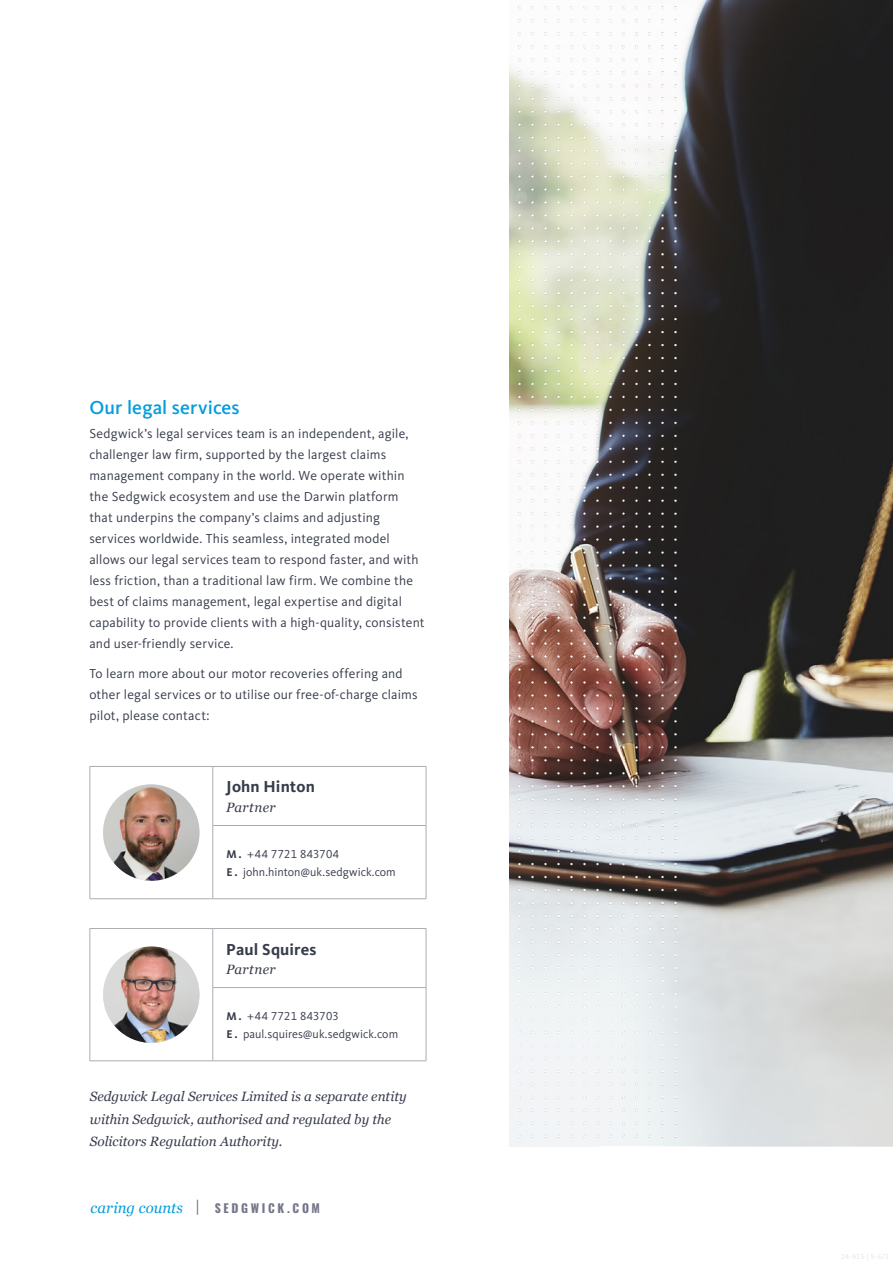
<style>
.page{position:relative;width:893px;height:1263px;background:#fff}
.page>*{position:absolute;margin:0;border:0;box-sizing:border-box;transform-origin:0 0}
.t1{font:500 19.5px "Kievit OT";letter-spacing:.005em;color:#069ddc}
.t2{font:700 16.5px "Kievit OT";letter-spacing:.01em;color:#373c4b}
.t3{font:italic 15px "Georgia";color:#069ddc}
.t4{font:13.5px/21px "Kievit OT";letter-spacing:.015em;color:#373c4b}
.t5{font:italic 13.5px/22.5px "Georgia";color:#373c4b}
.t6{font:italic 13.5px "Georgia";letter-spacing:.025em;color:#373c4b}
.t7{font:12px/18px "Kievit OT";letter-spacing:.005em;color:#373c4b}
.s1{font-weight:700;font-size:11.7px}
.s2{font-family:"Kievit OT";font-style:normal;color:#747689}
.s3{font-family:"Oswald";font-weight:700;font-style:normal;font-size:12px;color:#747689}
</style>
<div class="page">
<svg style="left:103px;top:767px;width:323px;height:131px"></svg>
<hr style="left:213px;top:766px;width:213px;height:1px;background:#adabb2">
<hr style="left:426px;top:767px;width:1px;height:58px;background:#adabb2">
<hr style="left:213px;top:825px;width:213px;height:1px;background:#adabb2">
<hr style="left:426px;top:826px;width:1px;height:72px;background:#adabb2">
<hr style="left:90px;top:898px;width:123px;height:1px;background:#adabb2">
<hr style="left:213px;top:898px;width:213px;height:1px;background:#adabb2">
<hr style="left:90px;top:766px;width:123px;height:1px;background:#adabb2">
<hr style="left:90px;top:767px;width:1px;height:58px;background:#adabb2">
<hr style="left:213px;top:767px;width:1px;height:58px;background:#adabb2">
<hr style="left:90px;top:825px;width:1px;height:73px;background:#adabb2">
<hr style="left:213px;top:826px;width:1px;height:72px;background:#adabb2">
<img style="left:103px;top:784px;width:96px;height:97px;border-radius:48px">
<svg style="left:103px;top:929px;width:323px;height:131px"></svg>
<hr style="left:213px;top:928px;width:213px;height:1px;background:#adabb2">
<hr style="left:426px;top:929px;width:1px;height:58px;background:#adabb2">
<hr style="left:213px;top:987px;width:213px;height:1px;background:#adabb2">
<hr style="left:426px;top:988px;width:1px;height:73px;background:#adabb2">
<hr style="left:90px;top:1060px;width:123px;height:1px;background:#adabb2">
<hr style="left:213px;top:1060px;width:213px;height:1px;background:#adabb2">
<hr style="left:90px;top:928px;width:123px;height:1px;background:#adabb2">
<hr style="left:90px;top:929px;width:1px;height:58px;background:#adabb2">
<hr style="left:213px;top:929px;width:1px;height:58px;background:#adabb2">
<hr style="left:90px;top:987px;width:1px;height:74px;background:#adabb2">
<hr style="left:213px;top:988px;width:1px;height:73px;background:#adabb2">
<img style="left:103px;top:946px;width:96px;height:97px;border-radius:48px">
<img style="left:680px;top:0;width:213px;height:1146px">
<img style="left:509px;top:6px;width:171px;height:1140px">
<h1 class="t1" style="left:89px;top:395px;width:152px">Our legal services</h1>
<p class="t4" style="left:89px;top:422px;width:337px">Sedgwick’s legal services team is an independent, agile, challenger law firm, supported by the largest claims management company in the world. We operate within the Sedgwick ecosystem and use the Darwin platform that underpins the company’s claims and adjusting services worldwide. This seamless, integrated model allows our legal services team to respond faster, and with less friction, than a traditional law firm. We combine the best of claims management, legal expertise and digital capability to provide clients with a high-quality, consistent and user-friendly service.</p>
<p class="t4" style="left:89px;top:662px;width:330px">To learn more about our motor recoveries offering and other legal services or to utilise our free-of-charge claims pilot, please contact:</p>
<p class="t2" style="left:226px;top:777px;width:90px">John Hinton</p>
<p class="t6" style="left:226px;top:797px;width:51px">Partner</p>
<p class="t7" style="left:226px;top:844px;width:171px"><span class="s1">M.</span> +44 7721 843704<br><span class="s1">E .</span> john.hinton@uk.sedgwick.com</p>
<p class="t2" style="left:226px;top:939px;width:92px">Paul Squires</p>
<p class="t6" style="left:226px;top:959px;width:51px">Partner</p>
<p class="t7" style="left:226px;top:1007px;width:173px"><span class="s1">M.</span> +44 7721 843703<br><span class="s1">E .</span> paul.squires@uk.sedgwick.com</p>
<p class="t5" style="left:90px;top:1085px;width:318px">Sedgwick Legal Services Limited is a separate entity within Sedgwick, authorised and regulated by the<br>Solicitors Regulation Authority.</p>
<p class="t3" style="left:91px;top:1197px;width:231px">caring counts <span class="s2">|</span> <span class="s3">SEDGWICK.COM</span></p>
</div>
